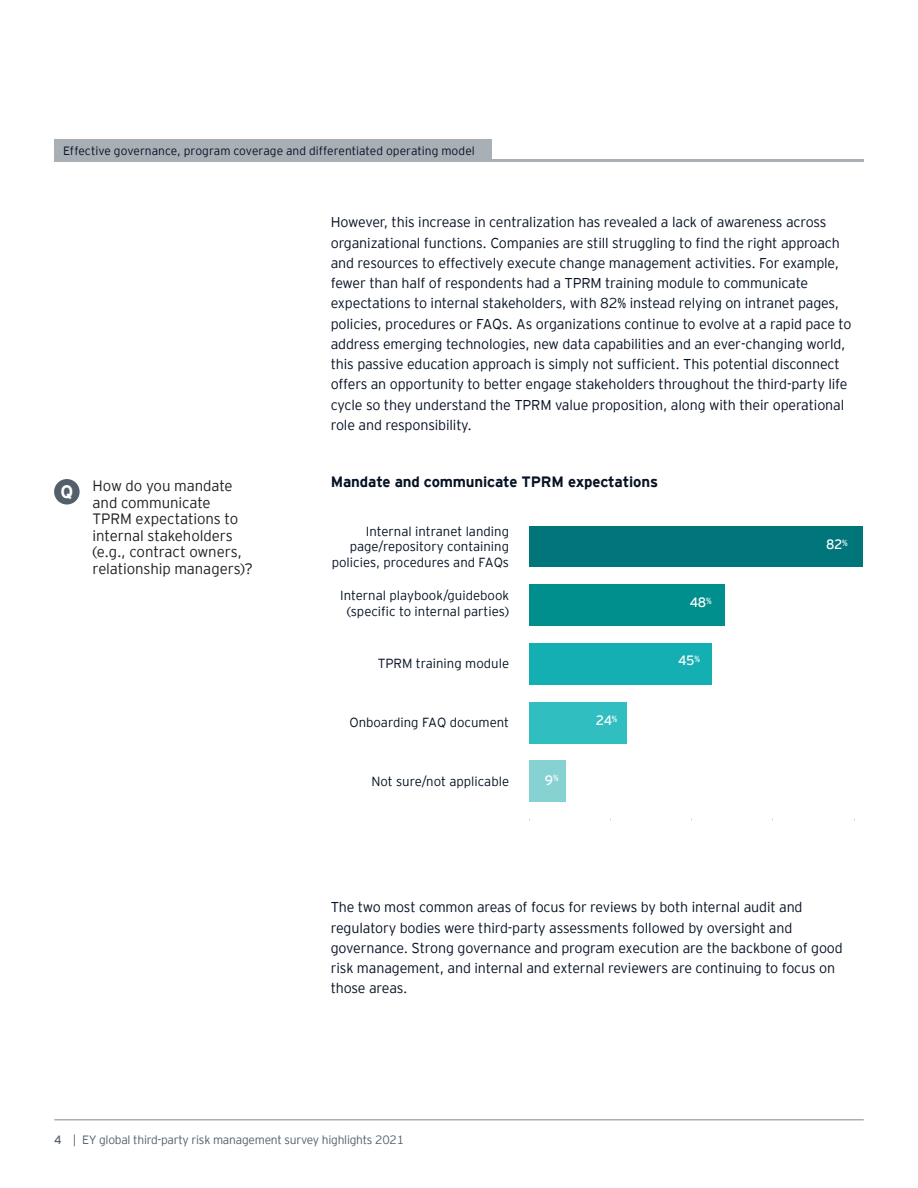
<style>
.page{position:relative;width:918px;height:1188px;background:#fff}
.page>*{position:absolute;margin:0;border:0;box-sizing:border-box;transform-origin:0 0}
.Body_copy{font:700 18px "EY Interstate";color:#fff}
.Question_Body_Copy{font:300 15px/16.5px "EY Interstate";letter-spacing:-.01em;color:#231f20}
.Subheads{font:700 15px "EY Interstate";letter-spacing:-.01em;color:#071224}
.Body_copy-2{font:300 14.25px/20.2px "EY Interstate";letter-spacing:-.01em;color:#071224}
.Chart_Numbers{font:13.5px "EY Interstate";letter-spacing:-.025em;color:#fff}
.t1{font:300 13.2px/15.8px "EY Interstate";color:#071224;text-align:right}
.Nav_Headers_Small{font:300 12px "EY Interstate";letter-spacing:.005em;color:#071224}
.t2{font:300 12px "EY Interstate";letter-spacing:-.02em;color:#545f6b}
.s1{font-weight:400}
</style>
<div class="page">
<div style="left:529px;top:761px;width:37px;height:41px;background:#86d1d1"></div>
<div style="left:529px;top:702px;width:98px;height:41px;background:#30bec1"></div>
<div style="left:529px;top:643px;width:183px;height:41px;background:#13afb2"></div>
<div style="left:529px;top:585px;width:195px;height:41px;background:#008f8c"></div>
<div style="left:529px;top:526px;width:333px;height:41px;background:#00767b"></div>
<div style="left:54px;top:479px;width:26px;height:26px;background:#545f6b;border-radius:50%"></div>
<div style="left:54px;top:139px;width:437px;height:23px;background:#a8b0b6"></div>
<hr style="left:54px;top:159px;width:810px;height:3px;background:#a8b0b6">
<hr style="left:55px;top:1119px;width:808px;height:1px;background:#a8b0b6">
<p class="Nav_Headers_Small" style="left:63px;top:142px;width:413px">Effective governance, program coverage and differentiated operating model</p>
<p class="Body_copy" style="left:60px;top:478px;width:14px">Q</p>
<p class="Question_Body_Copy" style="left:93px;top:477px;width:162px">How do you mandate and communicate<br>TPRM expectations to internal stakeholders (e.g., contract owners, relationship managers)?</p>
<p class="Body_copy-2" style="left:331px;top:211px;width:522px">However, this increase in centralization has revealed a lack of awareness across organizational functions. Companies are still struggling to find the right approach and resources to effectively execute change management activities. For example, fewer than half of respondents had a TPRM training module to communicate expectations to internal stakeholders, with 82% instead relying on intranet pages, policies, procedures or FAQs. As organizations continue to evolve at a rapid pace to address emerging technologies, new data capabilities and an ever-changing world, this passive education approach is simply not sufficient. This potential disconnect offers an opportunity to better engage stakeholders throughout the third-party life cycle so they understand the TPRM value proposition, along with their operational role and responsibility.</p>
<p class="Subheads" style="left:331px;top:471px;width:329px">Mandate and communicate TPRM expectations</p>
<p class="t1" style="left:332px;top:522px;width:179px">Internal intranet landing page/repository containing policies, procedures and FAQs</p>
<p class="t1" style="left:340px;top:587px;width:171px;text-align:center">Internal playbook/guidebook (specific to internal parties)</p>
<p class="t1" style="left:378px;top:655px;width:133px">TPRM training module</p>
<p class="t1" style="left:349px;top:714px;width:161px">Onboarding FAQ document</p>
<p class="t1" style="left:371px;top:773px;width:139px">Not sure/not applicable</p>
<p class="Chart_Numbers" style="left:545px;top:770px;width:15px">9<sup>%</sup></p>
<p class="Chart_Numbers" style="left:596px;top:711px;width:23px">24<sup>%</sup></p>
<p class="Chart_Numbers" style="left:690px;top:593px;width:23px">48<sup>%</sup></p>
<p class="Chart_Numbers" style="left:678px;top:651px;width:23px">45<sup>%</sup></p>
<p class="Chart_Numbers" style="left:826px;top:535px;width:23px">82<sup>%</sup></p>
<p class="Body_copy-2" style="left:331px;top:896px;width:514px">The two most common areas of focus for reviews by both internal audit and regulatory bodies were third-party assessments followed by oversight and governance. Strong governance and program execution are the backbone of good risk management, and internal and external reviewers are continuing to focus on those areas.</p>
<p class="t2" style="left:54px;top:1131px;width:352px"><span class="s1">4</span> | EY global third-party risk management survey highlights 2021</p>
</div>
